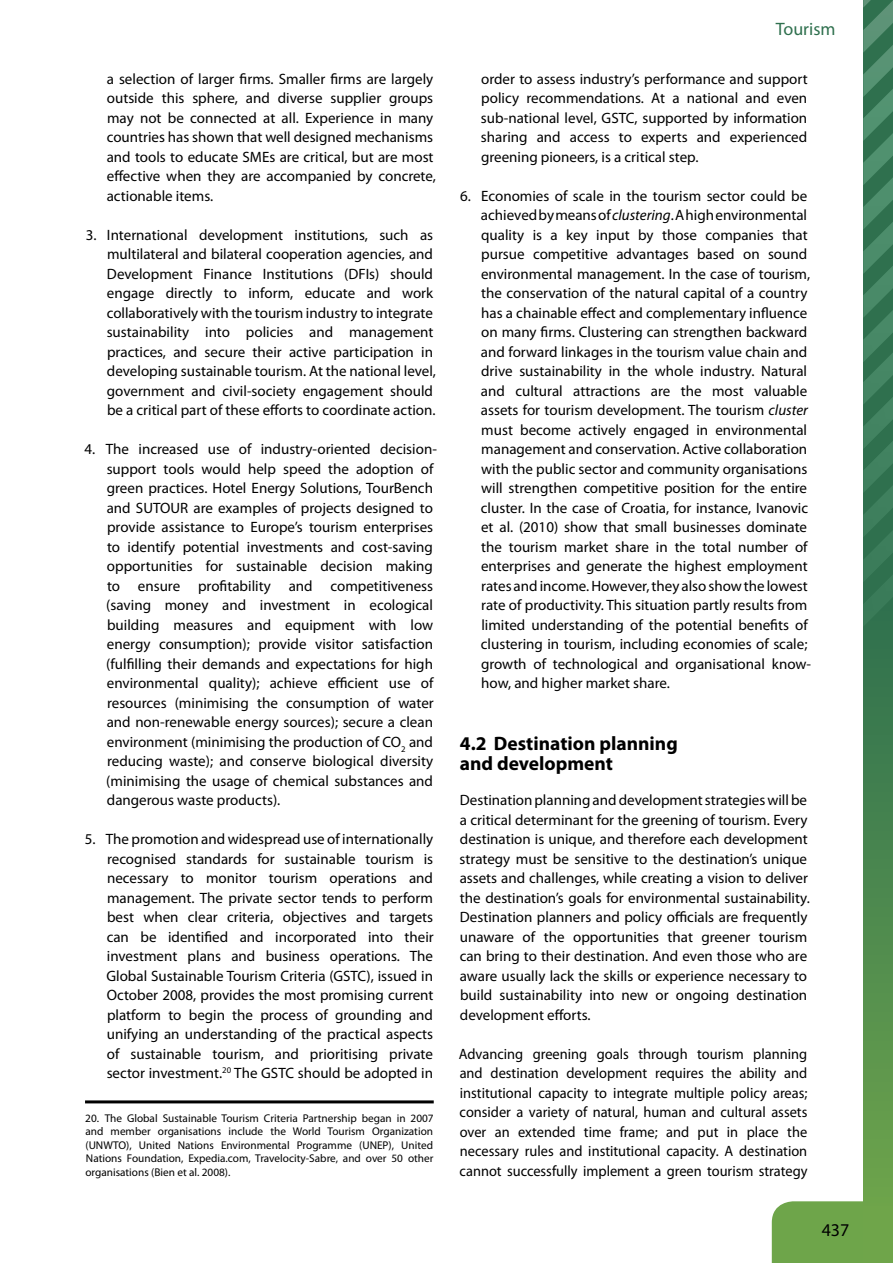
<style>
.page{position:relative;width:893px;height:1263px;background:#fff}
.page>*{position:absolute;margin:0;border:0;box-sizing:border-box;transform-origin:0 0}
.t1{font:700 19.5px/19.5px "Myriad Pro";color:#000}
.t2{font:18px "Myriad Pro";color:#2f704e}
.t3{font:18px "Myriad Pro";color:#000}
.t4{font:15px/19.5px "Myriad Pro";color:#000}
.t5{font:15px/19.5px "Myriad Pro";color:#000;text-align:justify;scale:.96 1}
.t6{font:11.25px/13.5px "Myriad Pro";color:#000;text-align:justify}
.s1{font-style:italic}
</style>
<div class="page">
<div style="left:772px;top:1201px;width:91px;height:62px;background:#6ea54a"></div>
<svg style="left:863px;top:627px;width:30px;height:636px;background:#518c4d"></svg>
<hr style="left:85px;top:1100px;width:349px;height:3px;background:#000">
<svg style="left:863px;top:0;width:30px;height:627px;background:#3b7c5a"></svg>
<p class="t4" style="left:107px;top:69px;width:331px">a selection of larger firms. Smaller firms are largely outside this sphere, and diverse supplier groups may not be connected at all. Experience in many countries has shown that well designed mechanisms and tools to educate SMEs are critical, but are most effective when they are accompanied by concrete, actionable items.</p>
<p class="t4" style="left:107px;top:225px;width:331px;text-indent:-21px">3. International development institutions, such as multilateral and bilateral cooperation agencies, and Development Finance Institutions (DFIs) should engage directly to inform, educate and work collaboratively with the tourism industry to integrate sustainability into policies and management practices, and secure their active participation in developing sustainable tourism. At the national level, government and civil-society engagement should be a critical part of these efforts to coordinate action.</p>
<p class="t4" style="left:106px;top:439px;width:332px;text-indent:-22px">4. The increased use of industry-oriented decision&shy;support tools would help speed the adoption of green practices. Hotel Energy Solutions, TourBench and SUTOUR are examples of projects designed to provide assistance to Europe’s tourism enterprises to identify potential investments and cost-saving opportunities for sustainable decision making to ensure profitability and competitiveness (saving money and investment in ecological building measures and equipment with low energy consumption); provide visitor satisfaction (fulfilling their demands and expectations for high environmental quality); achieve efficient use of resources (minimising the consumption of water and non-renewable energy sources); secure a clean environment (minimising the production of CO<sub>2</sub> and reducing waste); and conserve biological diversity (minimising the usage of chemical substances and dangerous waste products).</p>
<p class="t4" style="left:106px;top:829px;width:329px;text-align:justify;text-indent:-22px">5. The promotion and widespread use of internationally recognised standards for sustainable tourism is necessary to monitor tourism operations and management. The private sector tends to perform best when clear criteria, objectives and targets can be identified and incorporated into their investment plans and business operations. The Global Sustainable Tourism Criteria (GSTC), issued in October 2008, provides the most promising current platform to begin the process of grounding and unifying an understanding of the practical aspects of sustainable tourism, and prioritising private sector investment.<sup>20</sup> The GSTC should be adopted in</p>
<p class="t6" style="left:85px;top:1111px;width:350px">20. The Global Sustainable Tourism Criteria Partnership began in 2007 and member organisations include the World Tourism Organization (UNWTO), United Nations Environmental Programme (UNEP), United Nations Foundation, Expedia.com, Travelocity-Sabre, and over 50 other organisations (Bien et al. 2008).</p>
<p class="t2" style="left:776px;top:18px;width:61px">Tourism</p>
<p class="t4" style="left:481px;top:69px;width:328px;text-align:justify">order to assess industry’s performance and support policy recommendations. At a national and even sub-national level, GSTC, supported by information sharing and access to experts and experienced greening pioneers, is a critical step.</p>
<p class="t4" style="left:481px;top:186px;width:332px;text-indent:-21px">6. Economies of scale in the tourism sector could be achieved by means of <span class="s1">clustering</span>. A high environmental quality is a key input by those companies that pursue competitive advantages based on sound environmental management. In the case of tourism, the conservation of the natural capital of a country has a chainable effect and complementary influence on many firms. Clustering can strengthen backward and forward linkages in the tourism value chain and drive sustainability in the whole industry. Natural and cultural attractions are the most valuable assets for tourism development. The tourism <span class="s1">cluster </span>must become actively engaged in environmental management and conservation. Active collaboration with the public sector and community organisations will strengthen competitive position for the entire cluster. In the case of Croatia, for instance, Ivanovic et al. (2010) show that small businesses dominate the tourism market share in the total number of enterprises and generate the highest employment rates and income. However, they also show the lowest rate of productivity. This situation partly results from limited understanding of the potential benefits of clustering in tourism, including economies of scale; growth of technological and organisational know&shy;how, and higher market share.</p>
<h1 class="t1" style="left:460px;top:733px;width:220px">4.2 Destination planning and development</h1>
<p class="t4" style="left:460px;top:790px;width:352px">Destination planning and development strategies will be a critical determinant for the greening of tourism. Every destination is unique, and therefore each development strategy must be sensitive to the destination’s unique assets and challenges, while creating a vision to deliver the destination’s goals for environmental sustainability.<br>Destination planners and policy officials are frequently unaware of the opportunities that greener tourism can bring to their destination. And even those who are aware usually lack the skills or experience necessary to build sustainability into new or ongoing destination development efforts.</p>
<p class="t5" style="left:459px;top:1044px;width:365px">Advancing greening goals through tourism planning and destination development requires the ability and institutional capacity to integrate multiple policy areas; consider a variety of natural, human and cultural assets over an extended time frame; and put in place the necessary rules and institutional capacity. A destination cannot successfully implement a green tourism strategy</p>
<p class="t3" style="left:822px;top:1219px;width:29px">437</p>
</div>
